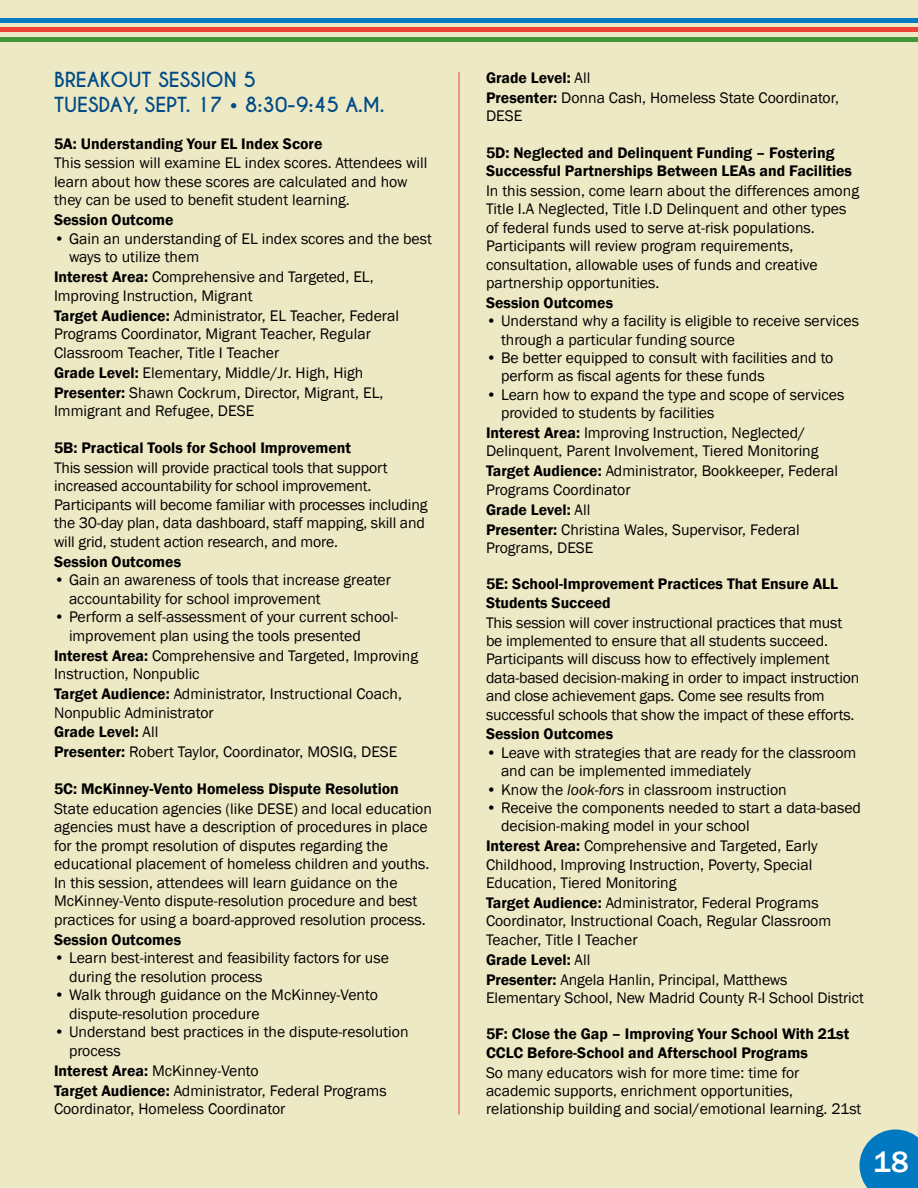
<style>
.page{position:relative;width:918px;height:1188px;background:#eee9c5}
.page>*{position:absolute;margin:0;border:0;box-sizing:border-box;transform-origin:0 0}
.t1{font:500 30px "Franklin Gothic";color:#fff}
.Breakout_Sessions{font:700 19.5px/24.8px "Caviar Dreams";color:#004b85}
.Breakout_Sessions-2{font:15.75px/18.5px "Franklin Gothic";color:#000}
.Breakout_Sessions-3{font:600 15.75px/18.5px "Franklin Gothic";color:#000}
.s1{font-family:"ITC Avant Garde Std";font-weight:600}
.s2{font-weight:600}
.s3{font-weight:400}
.s4{font-style:italic}
</style>
<div class="page">
<svg style="left:860px;top:1130px;width:58px;height:58px;background:#1884c1"></svg>
<hr style="left:0;top:28px;width:918px;height:4px;background:#ef4135">
<hr style="left:0;top:38px;width:918px;height:4px;background:#439539">
<hr style="left:0;top:18px;width:918px;height:4px;background:#0079c1">
<hr style="left:459px;top:72px;width:1px;height:1042px;background:#ef4135">
<p class="Breakout_Sessions" style="left:54px;top:68px;width:332px">BREAKOUT SESSION 5<br>TUESDAY, SEPT. 17 <span class="s1">•</span> 8:30-9:45 A.M.</p>
<p class="Breakout_Sessions-3" style="left:54px;top:134px;width:270px">5A: Understanding Your EL Index Score</p>
<p class="Breakout_Sessions-2" style="left:54px;top:154px;width:375px">This session will examine EL index scores. Attendees will learn about how these scores are calculated and how they can be used to benefit student learning.</p>
<p class="Breakout_Sessions-3" style="left:54px;top:211px;width:121px">Session Outcome</p>
<p class="Breakout_Sessions-2" style="left:69px;top:230px;width:365px;text-indent:-15px">• Gain an understanding of EL index scores and the best ways to utilize them</p>
<p class="Breakout_Sessions-2" style="left:54px;top:268px;width:321px"><span class="s2">Interest Area:</span> Comprehensive and Targeted, EL,<br>Improving Instruction, Migrant</p>
<p class="Breakout_Sessions-2" style="left:54px;top:307px;width:347px"><span class="s2">Target Audience:</span> Administrator, EL Teacher, Federal<br>Programs Coordinator, Migrant Teacher, Regular<br>Classroom Teacher, Title I Teacher</p>
<p class="Breakout_Sessions-2" style="left:54px;top:364px;width:311px"><span class="s2">Grade Level:</span> Elementary, Middle/Jr. High, High</p>
<p class="Breakout_Sessions-2" style="left:54px;top:384px;width:331px"><span class="s2">Presenter:</span> Shawn Cockrum, Director, Migrant, EL,<br>Immigrant and Refugee, DESE</p>
<p class="Breakout_Sessions-3" style="left:54px;top:438px;width:299px">5B: Practical Tools for School Improvement</p>
<p class="Breakout_Sessions-2" style="left:54px;top:459px;width:375px">This session will provide practical tools that support increased accountability for school improvement.<br>Participants will become familiar with processes including the 30-day plan, data dashboard, staff mapping, skill and will grid, student action research, and more.</p>
<p class="Breakout_Sessions-3" style="left:54px;top:552px;width:129px">Session Outcomes</p>
<p class="Breakout_Sessions-2" style="left:69px;top:571px;width:323px;text-indent:-15px">• Gain an awareness of tools that increase greater accountability for school improvement</p>
<p class="Breakout_Sessions-2" style="left:69px;top:608px;width:331px;text-indent:-15px">• Perform a self-assessment of your current school&shy;improvement plan using the tools presented</p>
<p class="Breakout_Sessions-2" style="left:54px;top:646px;width:366px"><span class="s2">Interest Area:</span> Comprehensive and Targeted, Improving<br>Instruction, Nonpublic</p>
<p class="Breakout_Sessions-2" style="left:54px;top:685px;width:349px"><span class="s2">Target Audience:</span> Administrator, Instructional Coach,<br>Nonpublic Administrator</p>
<p class="Breakout_Sessions-3" style="left:54px;top:723px;width:106px">Grade Level: <span class="s3">All</span></p>
<p class="Breakout_Sessions-2" style="left:54px;top:743px;width:345px"><span class="s2">Presenter:</span> Robert Taylor, Coordinator, MOSIG, DESE</p>
<p class="Breakout_Sessions-3" style="left:54px;top:780px;width:346px">5C: McKinney-Vento Homeless Dispute Resolution</p>
<p class="Breakout_Sessions-2" style="left:54px;top:800px;width:380px">State education agencies (like DESE) and local education agencies must have a description of procedures in place for the prompt resolution of disputes regarding the educational placement of homeless children and youths.<br>In this session, attendees will learn guidance on the McKinney-Vento dispute-resolution procedure and best practices for using a board-approved resolution process.</p>
<p class="Breakout_Sessions-3" style="left:54px;top:931px;width:129px">Session Outcomes</p>
<p class="Breakout_Sessions-2" style="left:69px;top:949px;width:322px;text-indent:-15px">• Learn best-interest and feasibility factors for use during the resolution process</p>
<p class="Breakout_Sessions-2" style="left:69px;top:986px;width:310px;text-indent:-15px">• Walk through guidance on the McKinney-Vento dispute-resolution procedure</p>
<p class="Breakout_Sessions-2" style="left:69px;top:1023px;width:341px;text-indent:-15px">• Understand best practices in the dispute-resolution process</p>
<p class="Breakout_Sessions-2" style="left:54px;top:1062px;width:206px"><span class="s2">Interest Area:</span> McKinney-Vento</p>
<p class="Breakout_Sessions-2" style="left:54px;top:1081px;width:334px"><span class="s2">Target Audience:</span> Administrator, Federal Programs<br>Coordinator, Homeless Coordinator</p>
<p class="Breakout_Sessions-3" style="left:486px;top:69px;width:106px">Grade Level: <span class="s3">All</span></p>
<p class="Breakout_Sessions-2" style="left:486px;top:89px;width:355px"><span class="s2">Presenter:</span> Donna Cash, Homeless State Coordinator,<br>DESE</p>
<p class="Breakout_Sessions-3" style="left:486px;top:143px;width:368px">5D: Neglected and Delinquent Funding – Fostering<br>Successful Partnerships Between LEAs and Facilities</p>
<p class="Breakout_Sessions-2" style="left:486px;top:182px;width:375px">In this session, come learn about the differences among Title I.A Neglected, Title I.D Delinquent and other types of federal funds used to serve at-risk populations.<br>Participants will review program requirements, consultation, allowable uses of funds and creative partnership opportunities.</p>
<p class="Breakout_Sessions-3" style="left:486px;top:294px;width:129px">Session Outcomes</p>
<p class="Breakout_Sessions-2" style="left:501px;top:312px;width:359px;text-indent:-15px">• Understand why a facility is eligible to receive services through a particular funding source</p>
<p class="Breakout_Sessions-2" style="left:501px;top:349px;width:334px;text-indent:-15px">• Be better equipped to consult with facilities and to perform as fiscal agents for these funds</p>
<p class="Breakout_Sessions-2" style="left:501px;top:386px;width:345px;text-indent:-15px">• Learn how to expand the type and scope of services provided to students by facilities</p>
<p class="Breakout_Sessions-2" style="left:486px;top:424px;width:334px"><span class="s2">Interest Area:</span> Improving Instruction, Neglected/<br>Delinquent, Parent Involvement, Tiered Monitoring</p>
<p class="Breakout_Sessions-2" style="left:486px;top:462px;width:354px"><span class="s2">Target Audience:</span> Administrator, Bookkeeper, Federal<br>Programs Coordinator</p>
<p class="Breakout_Sessions-3" style="left:486px;top:500px;width:106px">Grade Level: <span class="s3">All</span></p>
<p class="Breakout_Sessions-2" style="left:486px;top:520px;width:315px"><span class="s2">Presenter:</span> Christina Wales, Supervisor, Federal<br>Programs, DESE</p>
<p class="Breakout_Sessions-3" style="left:486px;top:575px;width:354px">5E: School-Improvement Practices That Ensure ALL<br>Students Succeed</p>
<p class="Breakout_Sessions-2" style="left:486px;top:614px;width:375px">This session will cover instructional practices that must be implemented to ensure that all students succeed.<br>Participants will discuss how to effectively implement data-based decision-making in order to impact instruction and close achievement gaps. Come see results from successful schools that show the impact of these efforts.</p>
<p class="Breakout_Sessions-3" style="left:486px;top:725px;width:129px">Session Outcomes</p>
<p class="Breakout_Sessions-2" style="left:501px;top:744px;width:357px;text-indent:-15px">• Leave with strategies that are ready for the classroom and can be implemented immediately</p>
<p class="Breakout_Sessions-2" style="left:486px;top:781px;width:302px">• Know the <span class="s4">look-fors</span> in classroom instruction</p>
<p class="Breakout_Sessions-2" style="left:501px;top:799px;width:362px;text-indent:-15px">• Receive the components needed to start a data-based decision-making model in your school</p>
<p class="Breakout_Sessions-2" style="left:486px;top:837px;width:333px"><span class="s2">Interest Area:</span> Comprehensive and Targeted, Early<br>Childhood, Improving Instruction, Poverty, Special<br>Education, Tiered Monitoring</p>
<p class="Breakout_Sessions-2" style="left:486px;top:894px;width:347px"><span class="s2">Target Audience:</span> Administrator, Federal Programs<br>Coordinator, Instructional Coach, Regular Classroom<br>Teacher, Title I Teacher</p>
<p class="Breakout_Sessions-3" style="left:486px;top:950px;width:106px">Grade Level: <span class="s3">All</span></p>
<p class="Breakout_Sessions-2" style="left:486px;top:970px;width:379px"><span class="s2">Presenter:</span> Angela Hanlin, Principal, Matthews<br>Elementary School, New Madrid County R-I School District</p>
<p class="Breakout_Sessions-3" style="left:486px;top:1025px;width:365px">5F: Close the Gap – Improving Your School With 21st<br>CCLC Before-School and Afterschool Programs</p>
<p class="Breakout_Sessions-2" style="left:486px;top:1064px;width:377px">So many educators wish for more time: time for academic supports, enrichment opportunities, relationship building and social/emotional learning. 21st</p>
<h1 class="t1" style="left:873px;top:1143px;width:37px">18</h1>
</div>
